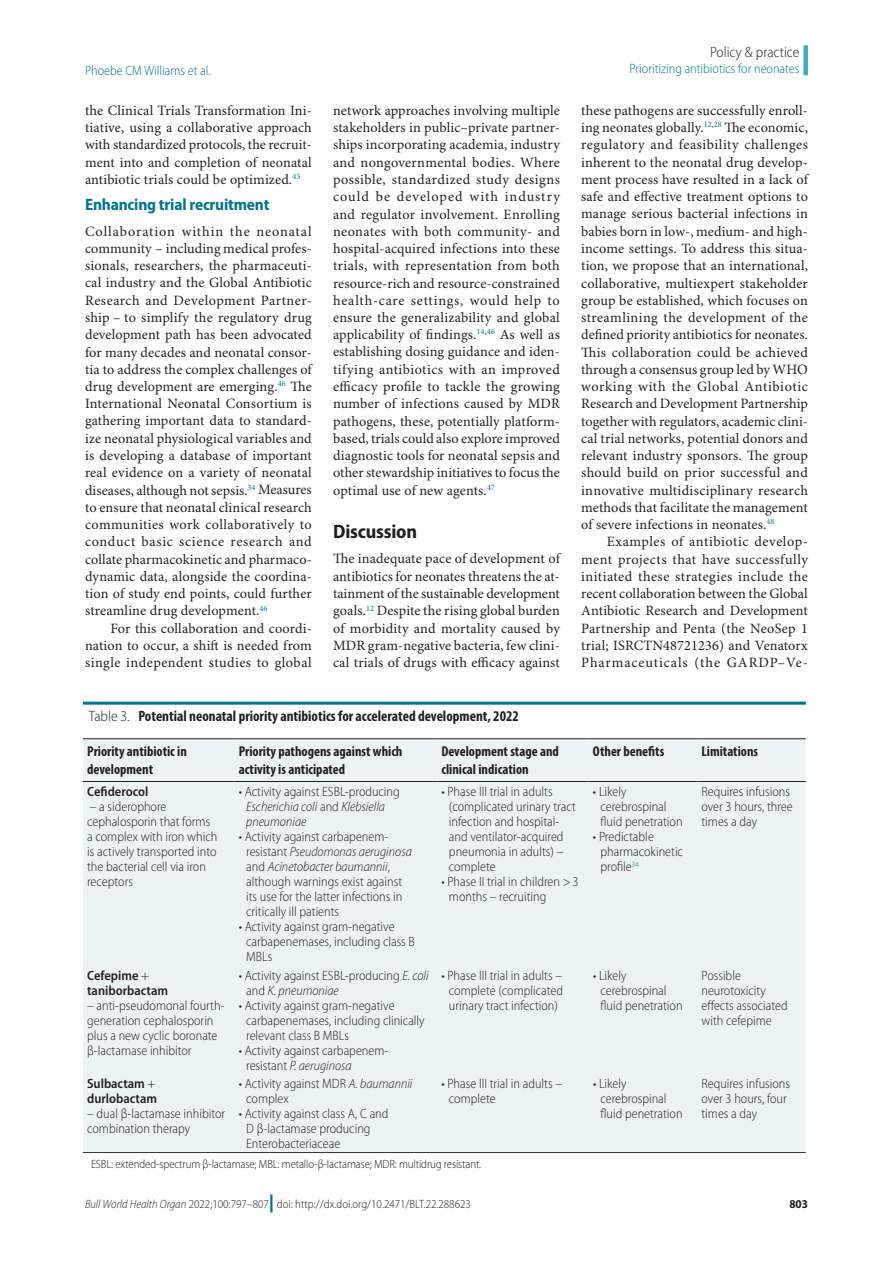
<style>
.page{position:relative;width:893px;height:1263px;background:#fff}
.page>*{position:absolute;margin:0;border:0;box-sizing:border-box;transform-origin:0 0}
.t1{font:700 semi-condensed 19.5px "Myriad Pro";letter-spacing:-.01em;color:#231f20}
.t2{font:700 semi-condensed 16.5px "Myriad Pro";letter-spacing:-.01em;color:#00758d}
.t3{font:700 condensed 15px "Myriad Pro";color:#231f20}
.t4{font:300 semi-condensed 15px "Myriad Pro";color:#231f20}
.t5{font:14.25px/17.2px "Minion Pro";letter-spacing:.01em;color:#231f20;text-align:justify}
.t6{font:700 condensed 14.25px/17.9px "Myriad Pro";color:#231f20}
.t7{font:300 semi-condensed 13.5px/15px "Myriad Pro";color:#231f20}
.t8{font:italic 300 semi-condensed 13.5px/15px "Myriad Pro";color:#231f20}
.t9{font:300 semi-condensed 13.5px "Myriad Pro";color:#00758d}
.t10{font:600 semi-condensed 13.5px/15px "Myriad Pro";color:#231f20}
.t11{font:300 semi-condensed 12px "Myriad Pro";letter-spacing:-.01em;color:#231f20}
.t12{font:700 semi-condensed 12px "Myriad Pro";color:#231f20}
.s1{font-weight:300;font-stretch:semi-condensed}
.s2{font-style:normal}
.s3{font-style:italic}
.s4{font-weight:300}
.s5{font-weight:900;font-stretch:normal;font-size:18px;color:#00758d}
</style>
<div class="page">
<div style="left:803px;top:45px;width:5px;height:30px;background:#3eacb9"></div>
<hr style="left:83px;top:702px;width:723px;height:3px;background:#00758d">
<hr style="left:83px;top:1152px;width:723px;height:1px;background:#231f20">
<div style="left:83px;top:739px;width:723px;height:413px;background:#ebf3f6"></div>
<hr style="left:83px;top:738px;width:151px;height:1px;background:#231f20">
<hr style="left:234px;top:738px;width:203px;height:1px;background:#231f20">
<hr style="left:437px;top:738px;width:152px;height:1px;background:#231f20">
<hr style="left:589px;top:738px;width:108px;height:1px;background:#231f20">
<hr style="left:697px;top:738px;width:109px;height:1px;background:#231f20">
<hr style="left:83px;top:781px;width:151px;height:1px;background:#231f20">
<hr style="left:234px;top:781px;width:203px;height:1px;background:#231f20">
<hr style="left:437px;top:781px;width:152px;height:1px;background:#231f20">
<hr style="left:589px;top:781px;width:108px;height:1px;background:#231f20">
<hr style="left:697px;top:781px;width:109px;height:1px;background:#231f20">
<p class="t4" style="left:710px;top:44px;width:91px">Policy &amp; practice</p>
<p class="t9" style="left:85px;top:63px;width:127px">Phoebe CM Williams et al.</p>
<p class="t9" style="left:630px;top:61px;width:171px">Prioritizing antibiotics for neonates</p>
<p class="t5" style="left:85px;top:102px;width:228px">the Clinical Trials Transformation Ini&shy;tiative, using a collaborative approach with standardized protocols, the recruit&shy;ment into and completion of neonatal antibiotic trials could be optimized.<sup>45</sup></p>
<p class="t2" style="left:85px;top:195px;width:186px">Enhancing trial recruitment</p>
<p class="t5" style="left:85px;top:223px;width:228px">Collaboration within the neonatal community – including medical profes&shy;sionals, researchers, the pharmaceuti&shy;cal industry and the Global Antibiotic Research and Development Partner&shy;ship – to simplify the regulatory drug development path has been advocated for many decades and neonatal consor&shy;tia to address the complex challenges of drug development are emerging.<sup>46</sup> The International Neonatal Consortium is gathering important data to standard&shy;ize neonatal physiological variables and is developing a database of important real evidence on a variety of neonatal diseases, although not sepsis.<sup>34</sup> Measures to ensure that neonatal clinical research communities work collaboratively to conduct basic science research and collate pharmacokinetic and pharmaco&shy;dynamic data, alongside the coordina&shy;tion of study end points, could further streamline drug development.<sup>46</sup></p>
<p class="t5" style="left:85px;top:620px;width:228px;text-indent:26px">For this collaboration and coordi&shy;nation to occur, a shift is needed from single independent studies to global</p>
<p class="t5" style="left:333px;top:102px;width:228px">network approaches involving multiple stakeholders in public–private partner&shy;ships incorporating academia, industry and nongovernmental bodies. Where possible, standardized study designs could be developed with industry and regulator involvement. Enrolling neonates with both community- and hospital-acquired infections into these trials, with representation from both resource-rich and resource-constrained health-care settings, would help to ensure the generalizability and global applicability of findings.<sup>14</sup><sup>,</sup><sup>46</sup> As well as establishing dosing guidance and iden&shy;tifying antibiotics with an improved efficacy profile to tackle the growing number of infections caused by MDR pathogens, these, potentially platform&shy;based, trials could also explore improved diagnostic tools for neonatal sepsis and other stewardship initiatives to focus the optimal use of new agents.<sup>47</sup></p>
<h1 class="t1" style="left:333px;top:520px;width:86px">Discussion</h1>
<p class="t5" style="left:333px;top:551px;width:228px">The inadequate pace of development of antibiotics for neonates threatens the at&shy;tainment of the sustainable development goals.<sup>12</sup> Despite the rising global burden of morbidity and mortality caused by MDR gram-negative bacteria, few clini&shy;cal trials of drugs with efficacy against</p>
<p class="t5" style="left:581px;top:102px;width:228px">these pathogens are successfully enroll&shy;ing neonates globally.<sup>12</sup><sup>,</sup><sup>28</sup> The economic, regulatory and feasibility challenges inherent to the neonatal drug develop&shy;ment process have resulted in a lack of safe and effective treatment options to manage serious bacterial infections in babies born in low-, medium- and high&shy;income settings. To address this situa&shy;tion, we propose that an international, collaborative, multiexpert stakeholder group be established, which focuses on streamlining the development of the defined priority antibiotics for neonates.<br>This collaboration could be achieved through a consensus group led by WHO working with the Global Antibiotic Research and Development Partnership together with regulators, academic clini&shy;cal trial networks, potential donors and relevant industry sponsors. The group should build on prior successful and innovative multidisciplinary research methods that facilitate the management of severe infections in neonates.<sup>48</sup></p>
<p class="t5" style="left:581px;top:534px;width:228px;text-indent:26px">Examples of antibiotic develop&shy;ment projects that have successfully initiated these strategies include the recent collaboration between the Global Antibiotic Research and Development Partnership and Penta (the NeoSep 1 trial; ISRCTN48721236) and Venatorx Pharmaceuticals (the GARDP–Ve-</p>
<p class="t3" style="left:89px;top:707px;width:431px"><span class="s1">Table 3.</span> Potential neonatal priority antibiotics for accelerated development, 2022</p>
<p class="t6" style="left:87px;top:742px;width:101px">Priority antibiotic in development</p>
<p class="t6" style="left:239px;top:742px;width:165px">Priority pathogens against which activity is anticipated</p>
<p class="t6" style="left:441px;top:742px;width:119px">Development stage and clinical indication</p>
<p class="t6" style="left:593px;top:742px;width:73px">Other benefits</p>
<p class="t6" style="left:701px;top:742px;width:58px">Limitations</p>
<p class="t10" style="left:87px;top:784px;width:63px">Cefiderocol</p>
<p class="t7" style="left:87px;top:799px;width:132px">– a siderophore cephalosporin that forms a complex with iron which is actively transported into the bacterial cell via iron receptors</p>
<p class="t7" style="left:701px;top:784px;width:93px">Requires infusions over 3 hours, three times a day</p>
<p class="t7" style="left:600px;top:784px;width:84px;text-indent:-8px">• Likely cerebrospinal fluid penetration</p>
<p class="t7" style="left:600px;top:829px;width:84px;text-indent:-8px">• Predictable pharmacokinetic profile<sup>34</sup></p>
<p class="t7" style="left:449px;top:784px;width:128px;text-indent:-8px">• Phase III trial in adults (complicated urinary tract infection and hospital&shy;and ventilator-acquired pneumonia in adults) – complete</p>
<p class="t7" style="left:449px;top:874px;width:131px;text-indent:-8px">• Phase II trial in children &gt;3 months – recruiting</p>
<p class="t8" style="left:246px;top:784px;width:155px;text-indent:-8px"><span class="s2">• Activity against ESBL-producing<br></span>Escherichia coli <span class="s2">and</span> Klebsiella pneumoniae</p>
<p class="t7" style="left:246px;top:829px;width:167px;text-indent:-8px">• Activity against carbapenem&shy;resistant <span class="s3">Pseudomonas aeruginosa </span>and <span class="s3">Acinetobacter baumannii</span>, although warnings exist against its use for the latter infections in critically ill patients</p>
<p class="t7" style="left:246px;top:919px;width:170px;text-indent:-8px">• Activity against gram-negative carbapenemases, including class B<br>MBLs</p>
<p class="t10" style="left:87px;top:968px;width:82px">Cefepime <span class="s4">+ </span>taniborbactam</p>
<p class="t7" style="left:87px;top:998px;width:139px">– anti-pseudomonal fourth&shy;generation cephalosporin plus a new cyclic boronate β-lactamase inhibitor</p>
<p class="t7" style="left:246px;top:968px;width:184px;text-indent:-8px">• Activity against ESBL-producing <span class="s3">E. coli </span>and <span class="s3">K. pneumoniae</span></p>
<p class="t7" style="left:246px;top:998px;width:180px;text-indent:-8px">• Activity against gram-negative carbapenemases, including clinically relevant class B MBLs</p>
<p class="t7" style="left:246px;top:1043px;width:144px;text-indent:-8px">• Activity against carbapenem&shy;resistant <span class="s3">P. aeruginosa</span></p>
<p class="t7" style="left:441px;top:968px;width:123px;text-align:center">• Phase III trial in adults – complete (complicated urinary tract infection)</p>
<p class="t7" style="left:600px;top:968px;width:84px;text-indent:-8px">• Likely cerebrospinal fluid penetration</p>
<p class="t7" style="left:701px;top:968px;width:88px">Possible neurotoxicity effects associated with cefepime</p>
<p class="t7" style="left:449px;top:1076px;width:115px;text-indent:-8px">• Phase III trial in adults – complete</p>
<p class="t7" style="left:600px;top:1076px;width:84px;text-indent:-8px">• Likely cerebrospinal fluid penetration</p>
<p class="t7" style="left:701px;top:1076px;width:90px">Requires infusions over 3 hours, four times a day</p>
<p class="t11" style="left:91px;top:1158px;width:392px">ESBL: extended-spectrum β-lactamase; MBL: metallo-β-lactamase; MDR: multidrug resistant.</p>
<p class="t10" style="left:87px;top:1076px;width:71px">Sulbactam <span class="s4">+ </span>durlobactam</p>
<p class="t7" style="left:87px;top:1106px;width:139px">– dual β-lactamase inhibitor combination therapy</p>
<p class="t7" style="left:246px;top:1076px;width:168px;text-indent:-8px">• Activity against MDR <span class="s3">A. baumannii </span>complex</p>
<p class="t7" style="left:246px;top:1106px;width:144px;text-indent:-8px">• Activity against class A, C and<br>D β-lactamase producing<br>Enterobacteriaceae</p>
<p class="t11" style="left:85px;top:1198px;width:387px"><span class="s3">Bull World Health Organ</span> 2022;100:797–807<span class="s5">|</span> doi: http://dx.doi.org/10.2471/BLT.22.288623</p>
<p class="t12" style="left:789px;top:1197px;width:20px">803</p>
</div>
